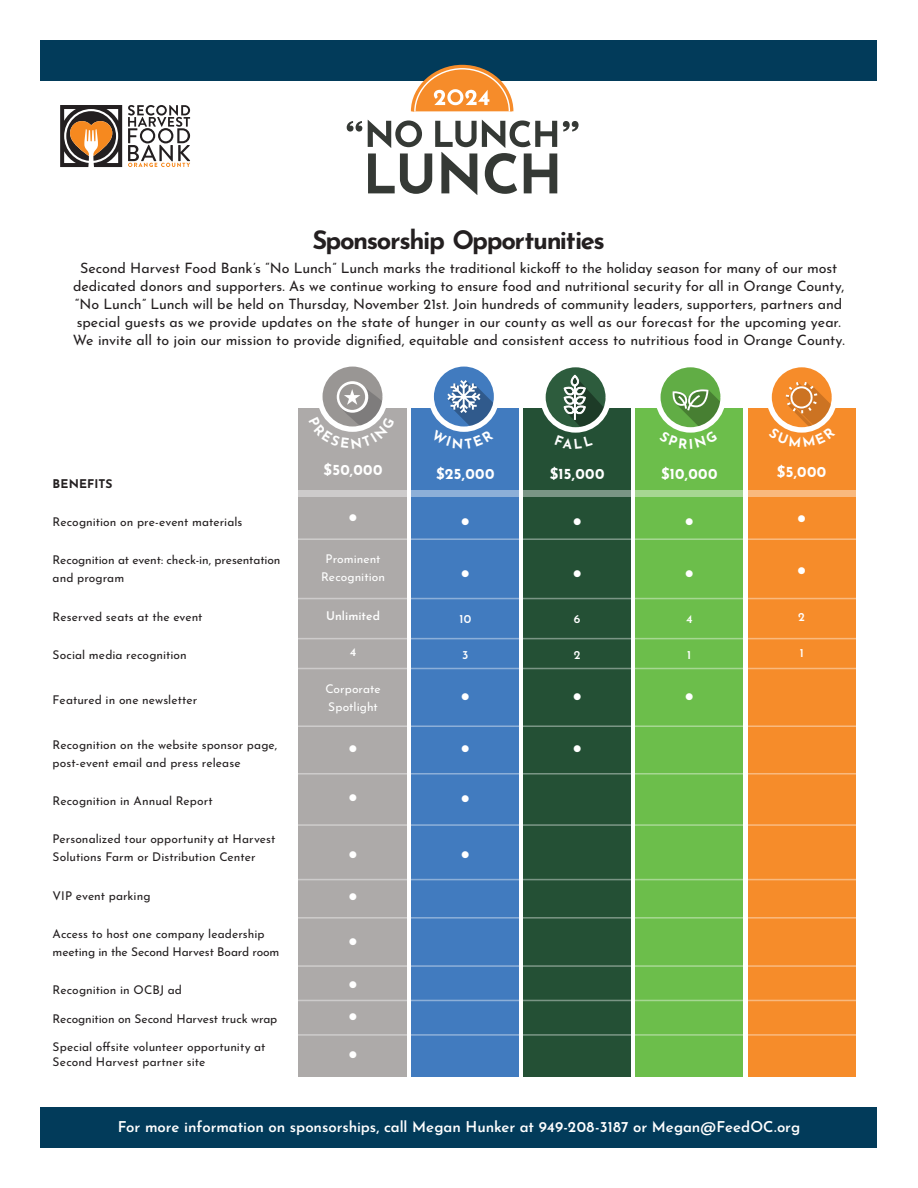
<style>
.page{position:relative;width:918px;height:1188px;background:#fff}
.page>*{position:absolute;margin:0;border:0;box-sizing:border-box;transform-origin:0 0}
.t1{font:700 25.5px "Josefin Sans";letter-spacing:-.05em;color:#231f20}
.t2{font:600 24px/51.8px "Josefin Sans";color:#fff}
.t3{font:600 15px "Josefin Sans";letter-spacing:-.005em;color:#fff}
.t4{font:700 15px "Josefin Sans";letter-spacing:.03em;color:#fff}
.t5{font:14.25px/18px "Josefin Sans";letter-spacing:-.005em;color:#231f20;text-align:center}
.t6{font:12px/18px "Josefin Sans";color:#231f20}
.t7{font:12px/18px "Josefin Sans";color:#fff;text-align:center}
.t8{font:600 12px "Josefin Sans";color:#fff}
.t9{font:700 12px "Josefin Sans";letter-spacing:.01em;color:#231f20}
</style>
<div class="page">
<div style="left:40px;top:1107px;width:838px;height:41px;background:#023b5a"></div>
<div style="left:40px;top:40px;width:838px;height:41px;background:#023b5a"></div>
<svg style="left:347px;top:121px;width:15px;height:11px"></svg>
<svg style="left:563px;top:121px;width:16px;height:11px"></svg>
<svg style="left:368px;top:64px;width:189px;height:131px"></svg>
<div style="left:411px;top:409px;width:108px;height:668px;background:#417bbf"></div>
<div style="left:298px;top:409px;width:108px;height:668px;background:#adaaa9"></div>
<div style="left:523px;top:409px;width:108px;height:668px;background:#245035"></div>
<div style="left:635px;top:409px;width:108px;height:668px;background:#6cbe4b"></div>
<div style="left:748px;top:409px;width:108px;height:668px;background:#f68c2a"></div>
<hr style="left:297px;top:538px;width:560px;height:2px;background:#fff">
<hr style="left:297px;top:598px;width:560px;height:1px;background:#fff">
<hr style="left:297px;top:638px;width:560px;height:1px;background:#fff">
<hr style="left:297px;top:668px;width:560px;height:1px;background:#fff">
<hr style="left:297px;top:725px;width:560px;height:2px;background:#fff">
<hr style="left:297px;top:773px;width:560px;height:2px;background:#fff">
<hr style="left:297px;top:824px;width:560px;height:2px;background:#fff">
<hr style="left:297px;top:879px;width:560px;height:1px;background:#fff">
<hr style="left:297px;top:917px;width:560px;height:2px;background:#fff">
<hr style="left:297px;top:965px;width:560px;height:2px;background:#fff">
<hr style="left:297px;top:1000px;width:560px;height:1px;background:#fff">
<hr style="left:297px;top:1034px;width:560px;height:2px;background:#fff">
<svg style="left:298px;top:490px;width:558px;height:7px;background:#b2bba7"></svg>
<svg style="left:128px;top:105px;width:62px;height:62px"></svg>
<svg style="left:60px;top:105px;width:62px;height:62px"></svg>
<svg style="left:540px;top:362px;width:71px;height:71px"></svg>
<svg style="left:562px;top:374px;width:42px;height:53px"></svg>
<hr style="left:574px;top:385px;width:2px;height:35px;background:#fff">
<svg style="left:655px;top:362px;width:71px;height:71px;fill:#61ad45"></svg>
<svg style="left:766px;top:362px;width:71px;height:71px"></svg>
<svg style="left:429px;top:361px;width:70px;height:71px"></svg>
<svg style="left:317px;top:361px;width:71px;height:71px"></svg>
<svg style="left:659px;top:389px;width:61px;height:44px"></svg>
<svg style="left:769px;top:382px;width:67px;height:51px"></svg>
<svg style="left:431px;top:380px;width:63px;height:52px"></svg>
<svg style="left:309px;top:375px;width:85px;height:57px"></svg>
<h1 class="t1" style="left:313px;top:217px;width:294px">Sponsorship Opportunities</h1>
<p class="t5" style="left:73px;top:258px;width:774px">Second Harvest Food Bank’s “No Lunch” Lunch marks the traditional kickoff to the holiday season for many of our most dedicated donors and supporters. As we continue working to ensure food and nutritional security for all in Orange County, “No Lunch” Lunch will be held on Thursday, November 21st. Join hundreds of community leaders, supporters, partners and special guests as we provide updates on the state of hunger in our county as well as our forecast for the upcoming year.<br>We invite all to join our mission to provide dignified, equitable and consistent access to nutritious food in Orange County.</p>
<p class="t9" style="left:53px;top:473px;width:61px">BENEFITS</p>
<p class="t6" style="left:53px;top:512px;width:191px">Recognition on pre-event materials</p>
<p class="t6" style="left:53px;top:550px;width:229px">Recognition at event: check-in, presentation and program</p>
<p class="t6" style="left:53px;top:606px;width:151px">Reserved seats at the event</p>
<p class="t6" style="left:53px;top:645px;width:136px">Social media recognition</p>
<p class="t6" style="left:53px;top:690px;width:146px">Featured in one newsletter</p>
<p class="t6" style="left:53px;top:735px;width:226px">Recognition on the website sponsor page, post-event email and press release</p>
<p class="t6" style="left:53px;top:791px;width:162px">Recognition in Annual Report</p>
<p class="t6" style="left:53px;top:829px;width:224px">Personalized tour opportunity at Harvest<br>Solutions Farm or Distribution Center</p>
<p class="t6" style="left:53px;top:885px;width:99px">VIP event parking</p>
<p class="t6" style="left:53px;top:924px;width:228px">Access to host one company leadership meeting in the Second Harvest Board room</p>
<p class="t6" style="left:53px;top:980px;width:131px">Recognition in OCBJ ad</p>
<p class="t6" style="left:53px;top:1008px;width:226px">Recognition on Second Harvest truck wrap</p>
<p class="t6" style="left:53px;top:1038px;width:214px;line-height:15px">Special offsite volunteer opportunity at<br>Second Harvest partner site</p>
<p class="t4" style="left:324px;top:457px;width:60px">$50,000</p>
<h2 class="t2" style="left:347px;top:489px;width:13px">•</h2>
<p class="t7" style="left:321px;top:549px;width:65px">Prominent<br>Recognition</p>
<p class="t8" style="left:326px;top:607px;width:55px">Unlimited</p>
<p class="t8" style="left:350px;top:643px;width:8px">4</p>
<p class="t7" style="left:325px;top:679px;width:57px;text-align:left">Corporate<br>Spotlight</p>
<h2 class="t2" style="left:347px;top:721px;width:13px;line-height:49.5px">• •</h2>
<h2 class="t2" style="left:347px;top:830px;width:13px;line-height:42.8px">• •</h2>
<h2 class="t2" style="left:347px;top:918px;width:13px;line-height:42.8px">• •</h2>
<h2 class="t2" style="left:347px;top:994px;width:13px;line-height:38.2px">• •</h2>
<p class="t4" style="left:436px;top:461px;width:60px">$25,000</p>
<h2 class="t2" style="left:460px;top:493px;width:13px">• •</h2>
<p class="t8" style="left:459px;top:610px;width:13px">10</p>
<p class="t8" style="left:462px;top:646px;width:8px">3</p>
<h2 class="t2" style="left:460px;top:668px;width:13px">• •</h2>
<h2 class="t2" style="left:460px;top:769px;width:13px">•</h2>
<h2 class="t2" style="left:460px;top:826px;width:13px">•</h2>
<p class="t4" style="left:550px;top:461px;width:56px">$15,000</p>
<h2 class="t2" style="left:571px;top:493px;width:13px">• •</h2>
<p class="t8" style="left:574px;top:610px;width:8px">6</p>
<p class="t8" style="left:574px;top:646px;width:8px">2</p>
<h2 class="t2" style="left:571px;top:668px;width:13px">• •</h2>
<p class="t4" style="left:661px;top:461px;width:58px">$10,000</p>
<h2 class="t2" style="left:683px;top:493px;width:13px">• •</h2>
<p class="t8" style="left:686px;top:610px;width:8px">4</p>
<p class="t8" style="left:687px;top:646px;width:6px">1</p>
<h2 class="t2" style="left:683px;top:668px;width:13px">•</h2>
<p class="t4" style="left:777px;top:458px;width:51px">$5,000</p>
<h2 class="t2" style="left:796px;top:490px;width:13px">• •</h2>
<p class="t8" style="left:798px;top:608px;width:8px">2</p>
<p class="t8" style="left:800px;top:644px;width:6px">1</p>
<p class="t3" style="left:118px;top:1115px;width:684px">For more information on sponsorships, call Megan Hunker at 949-208-3187 or Megan@FeedOC.org</p>
</div>
